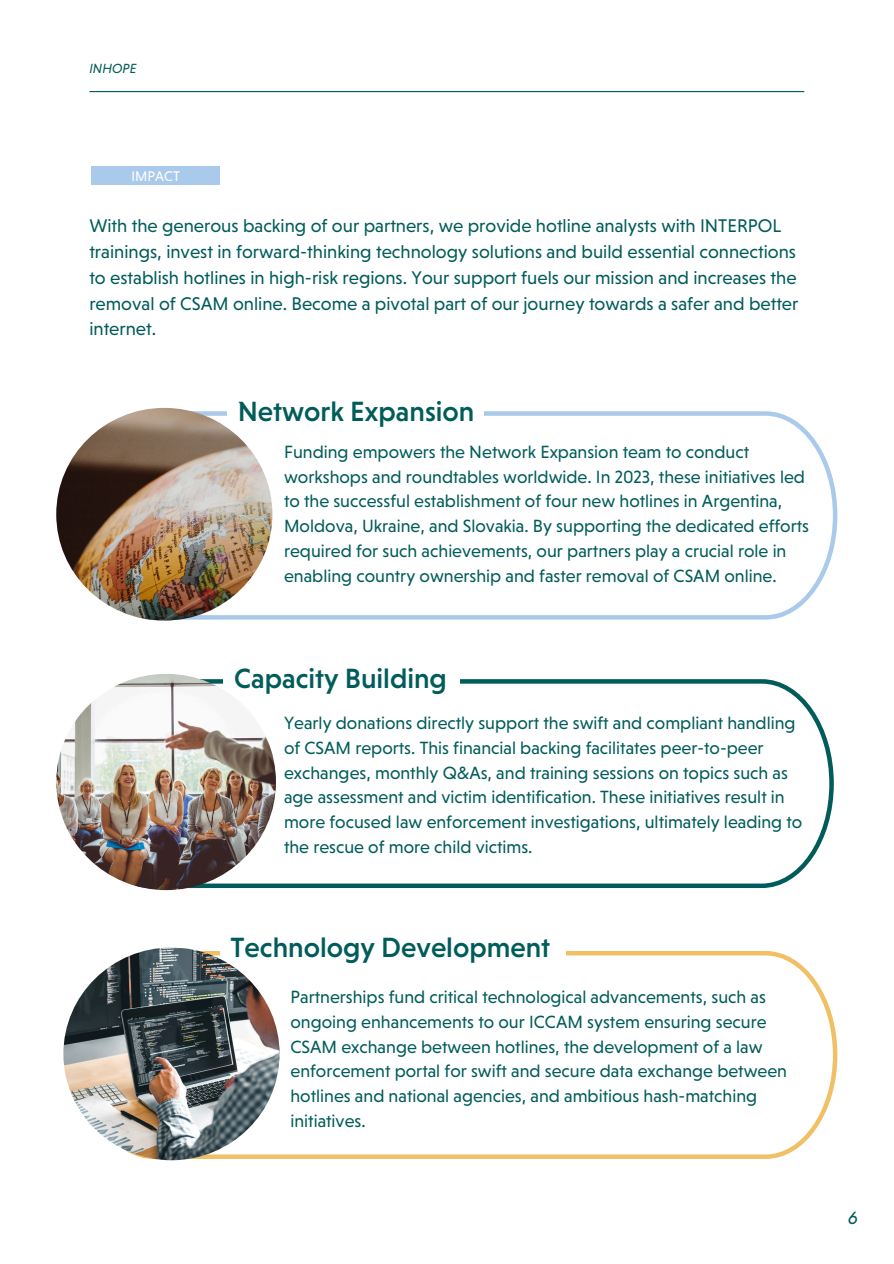
<style>
.page{position:relative;width:894px;height:1264px;background:#fff}
.page>*{position:absolute;margin:0;border:0;box-sizing:border-box;transform-origin:0 0}
.t1{font:500 28.35px "Niveau Grotesk";color:#005c5a}
.t2{font:18.75px/25.8px "Niveau Grotesk";color:#005c5a}
.t3{font:18px/24.8px "Niveau Grotesk";color:#005c5a}
.t4{font:italic 18px "Niveau Grotesk";color:#005c5a}
.t5{font:14.25px "Niveau Grotesk Regular Small Caps";color:#fff}
.t6{font:italic 13.5px "Niveau Grotesk";color:#005c5a}
</style>
<div class="page">
<svg style="left:83px;top:411px;width:754px;height:208px"></svg>
<div style="left:227px;top:383px;width:256px;height:44px;background:#fff"></div>
<img style="left:56px;top:408px;width:216px;height:212px;border-radius:50%">
<svg style="left:78px;top:679px;width:755px;height:209px"></svg>
<div style="left:223px;top:651px;width:236px;height:44px;background:#fff"></div>
<img style="left:56px;top:674px;width:220px;height:216px;border-radius:50%">
<svg style="left:84px;top:951px;width:753px;height:207px"></svg>
<div style="left:220px;top:919px;width:345px;height:45px;background:#fff"></div>
<img style="left:63px;top:947px;width:216px;height:213px;border-radius:50%">
<hr style="left:89px;top:91px;width:715px;height:1px;background:#005c5a">
<div style="left:91px;top:167px;width:129px;height:18px;background:#a9caea"></div>
<h1 class="t6" style="left:89px;top:60px;width:49px">INHOPE</h1>
<p class="t5" style="left:131px;top:168px;width:50px">IMPACT</p>
<h1 class="t2" style="left:89px;top:212px;width:710px">With the generous backing of our partners, we provide hotline analysts with INTERPOL trainings, invest in forward-thinking technology solutions and build essential connections to establish hotlines in high-risk regions. Your support fuels our mission and increases the removal of CSAM online. Become a pivotal part of our journey towards a safer and better internet.</h1>
<p class="t1" style="left:237px;top:394px;width:238px">Network Expansion</p>
<h2 class="t3" style="left:284px;top:439px;width:526px">Funding empowers the Network Expansion team to conduct workshops and roundtables worldwide. In 2023, these initiatives led to the successful establishment of four new hotlines in Argentina, Moldova, Ukraine, and Slovakia. By supporting the dedicated efforts required for such achievements, our partners play a crucial role in enabling country ownership and faster removal of CSAM online.</h2>
<p class="t1" style="left:234px;top:661px;width:214px">Capacity Building</p>
<h1 class="t3" style="left:284px;top:710px;width:519px">Yearly donations directly support the swift and compliant handling of CSAM reports. This financial backing facilitates peer-to-peer exchanges, monthly Q&amp;As, and training sessions on topics such as age assessment and victim identification. These initiatives result in more focused law enforcement investigations, ultimately leading to the rescue of more child victims.</h1>
<h1 class="t1" style="left:230px;top:930px;width:321px">Technology Development</h1>
<p class="t3" style="left:290px;top:984px;width:498px">Partnerships fund critical technological advancements, such as ongoing enhancements to our ICCAM system ensuring secure CSAM exchange between hotlines, the development of a law enforcement portal for swift and secure data exchange between hotlines and national agencies, and ambitious hash-matching initiatives.</p>
<h2 class="t4" style="left:848px;top:1207px;width:11px">6</h2>
</div>
